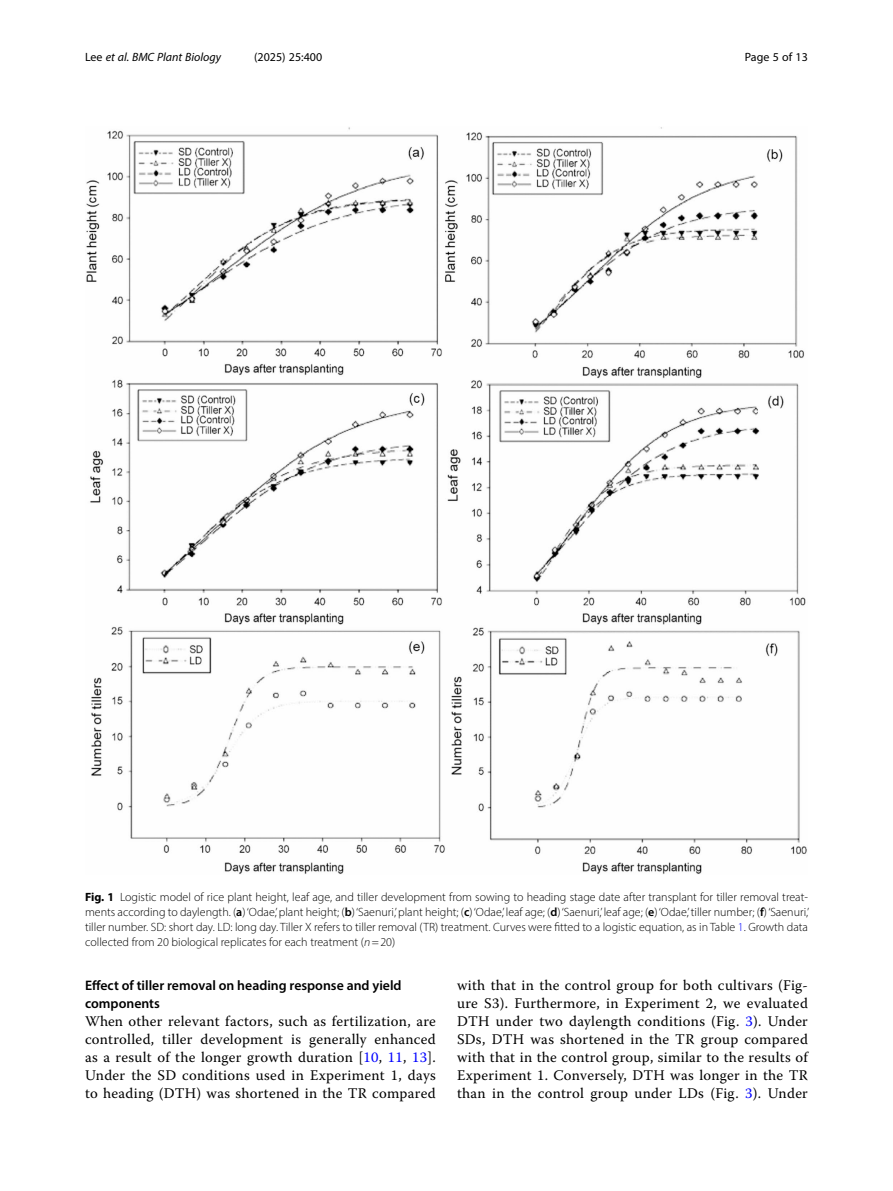
<style>
.page{position:relative;width:893px;height:1191px;background:#fff}
.page>*{position:absolute;margin:0;border:0;box-sizing:border-box;transform-origin:0 0}
.Body_Text{font:14.7px/18px "Warnock Pro";letter-spacing:.02em;color:#000;text-align:justify}
.Head_2{font:600 13.8px/18px "Myriad Pro";color:#000}
.Figure_Caption{font:300 12px/15px "Myriad Pro";color:#000;text-align:justify}
.t1{font:italic 12px "Myriad Pro";color:#000}
.t2{font:12px "Myriad Pro";color:#000}
.s1{font-style:normal}
.s2{font-weight:700}
.s3{font-weight:600}
.s4{color:#00f}
.s5{font-style:italic}
</style>
<div class="page">
<img style="left:86px;top:127px;width:721px;height:747px">
<p class="t1" style="left:85px;top:50px;width:138px"><span class="s1">Lee</span> et al. BMC Plant Biology</p>
<p class="t2" style="left:254px;top:50px;width:70px">(2025) 25:400</p>
<p class="t2" style="left:745px;top:50px;width:65px">Page 5 of 13</p>
<p class="Figure_Caption" style="left:85px;top:889px;width:726px"><span class="s2">Fig. 1</span> Logistic model of rice plant height, leaf age, and tiller development from sowing to heading stage date after transplant for tiller removal treat&shy;ments according to daylength. (<span class="s3">a</span>) ‘Odae,’ plant height; (<span class="s3">b</span>) ‘Saenuri,’ plant height; (<span class="s3">c</span>) ‘Odae,’ leaf age; (<span class="s3">d</span>) ‘Saenuri,’ leaf age; (<span class="s3">e</span>) ‘Odae,’ tiller number; (<span class="s3">f</span>) ‘Saenuri,’ tiller number. SD: short day. LD: long day. Tiller X refers to tiller removal (TR) treatment. Curves were fitted to a logistic equation, as in Table <span class="s4">1</span>. Growth data collected from 20 biological replicates for each treatment (<span class="s5">n</span>=20)</p>
<p class="Head_2" style="left:85px;top:976px;width:318px">Effect of tiller removal on heading response and yield components</p>
<p class="Body_Text" style="left:85px;top:1012px;width:352px">When other relevant factors, such as fertilization, are controlled, tiller development is generally enhanced as a result of the longer growth duration [<span class="s4">10</span>, <span class="s4">11</span>, <span class="s4">13</span>].<br>Under the SD conditions used in Experiment 1, days to heading (DTH) was shortened in the TR compared</p>
<p class="Body_Text" style="left:457px;top:976px;width:352px">with that in the control group for both cultivars (Fig&shy;ure S3). Furthermore, in Experiment 2, we evaluated DTH under two daylength conditions (Fig. <span class="s4">3</span>). Under SDs, DTH was shortened in the TR group compared with that in the control group, similar to the results of Experiment 1. Conversely, DTH was longer in the TR than in the control group under LDs (Fig. <span class="s4">3</span>). Under</p>
</div>
